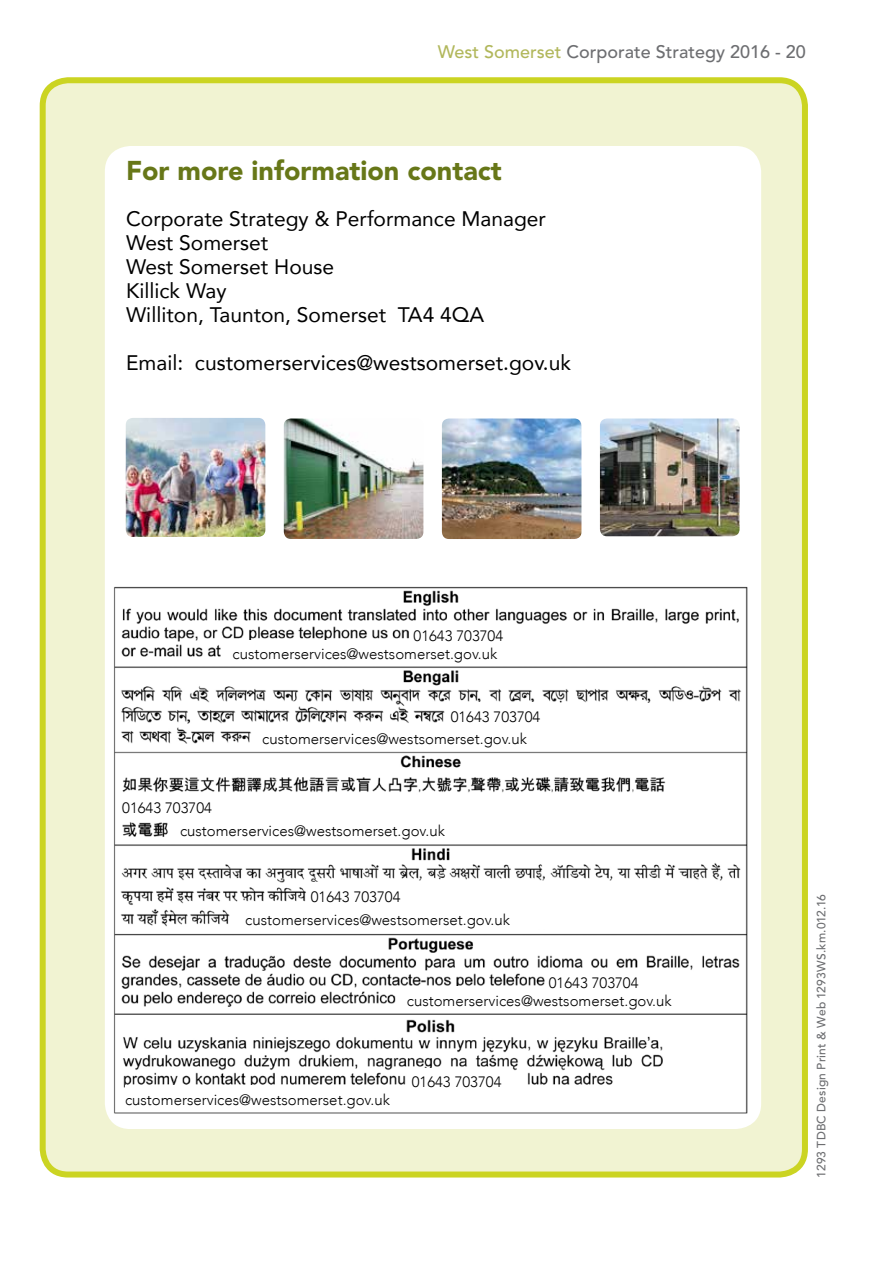
<style>
.page{position:relative;width:893px;height:1263px;background:#fff}
.page>*{position:absolute;margin:0;border:0;box-sizing:border-box;transform-origin:0 0}
.t1{font:900 27px "Avenir";color:#677718}
.t2{font:21px/24px "Avenir";color:#000}
.t3{font:500 18px "Avenir";color:#6d6e71}
.t4{font:300 15px/22.8px "Avenir";color:#000}
.t5{font:500 12px "Avenir";letter-spacing:.015em;color:#6d6e71}
.s1{color:#b1b75b}
</style>
<div class="page">
<div style="left:43px;top:80px;width:762px;height:1094px;background:#f1f3d2;border-radius:26px"></div>
<div style="left:40px;top:77px;width:768px;height:1100px;border:6px solid #cbd422;border-radius:26px"></div>
<div style="left:105px;top:146px;width:656px;height:983px;background:#fff;border-radius:26px"></div>
<img style="left:114px;top:586px;width:634px;height:528px">
<img style="left:127px;top:419px;width:137px;height:117px">
<div style="left:123px;top:415px;width:145px;height:125px;border:3px solid #fff;border-radius:9px"></div>
<img style="left:443px;top:420px;width:137px;height:118px">
<div style="left:439px;top:416px;width:145px;height:126px;border:3px solid #fff;border-radius:9px"></div>
<img style="left:285px;top:420px;width:137px;height:118px">
<div style="left:281px;top:416px;width:145px;height:126px;border:3px solid #fff;border-radius:9px"></div>
<img style="left:601px;top:420px;width:137px;height:115px">
<div style="left:597px;top:416px;width:145px;height:123px;border:3px solid #fff;border-radius:9px"></div>
<div style="left:232px;top:640px;width:454px;height:23px;background:#fff"></div>
<div style="left:262px;top:725px;width:454px;height:23px;background:#fff"></div>
<div style="left:414px;top:621px;width:97px;height:24px;background:#fff"></div>
<div style="left:311px;top:882px;width:97px;height:24px;background:#fff"></div>
<div style="left:451px;top:703px;width:97px;height:23px;background:#fff"></div>
<div style="left:122px;top:794px;width:97px;height:23px;background:#fff"></div>
<div style="left:180px;top:814px;width:454px;height:29px;background:#fff"></div>
<div style="left:245px;top:906px;width:454px;height:23px;background:#fff"></div>
<div style="left:407px;top:986px;width:333px;height:24px;background:#fff"></div>
<div style="left:125px;top:1085px;width:385px;height:24px;background:#fff"></div>
<div style="left:549px;top:969px;width:97px;height:23px;background:#fff"></div>
<div style="left:412px;top:1068px;width:97px;height:23px;background:#fff"></div>
<p class="t3" style="left:438px;top:41px;width:369px"><span class="s1">West Somerset</span> Corporate Strategy 2016 - 20</p>
<h1 class="t1" style="left:126px;top:155px;width:377px">For more information contact</h1>
<h2 class="t2" style="left:126px;top:206px;width:421px">Corporate Strategy &amp; Performance Manager<br>West Somerset<br>West Somerset House<br>Killick Way<br>Williton, Taunton, Somerset TA4 4QA</h2>
<h2 class="t2" style="left:126px;top:350px;width:446px">Email: customerservices@westsomerset.gov.uk</h2>
<p class="t4" style="left:414px;top:624px;width:91px">01643 703704</p>
<p class="t4" style="left:232px;top:643px;width:266px">customerservices@westsomerset.gov.uk</p>
<p class="t4" style="left:451px;top:705px;width:91px">01643 703704</p>
<p class="t4" style="left:262px;top:728px;width:266px">customerservices@westsomerset.gov.uk</p>
<p class="t4" style="left:180px;top:797px;width:266px;text-indent:-58px">01643 703704 customerservices@westsomerset.gov.uk</p>
<p class="t4" style="left:311px;top:885px;width:91px">01643 703704</p>
<p class="t4" style="left:245px;top:908px;width:266px">customerservices@westsomerset.gov.uk</p>
<p class="t4" style="left:549px;top:971px;width:91px">01643 703704</p>
<p class="t4" style="left:407px;top:989px;width:266px">customerservices@westsomerset.gov.uk</p>
<p class="t4" style="left:125px;top:1088px;width:266px">customerservices@westsomerset.gov.uk</p>
<p class="t4" style="left:412px;top:1071px;width:91px">01643 703704</p>
<p class="t5" style="left:814px;top:1177px;width:285px;rotate:-90deg">1293 TDBC Design Print &amp; Web 1293WS.km.012.16</p>
</div>
